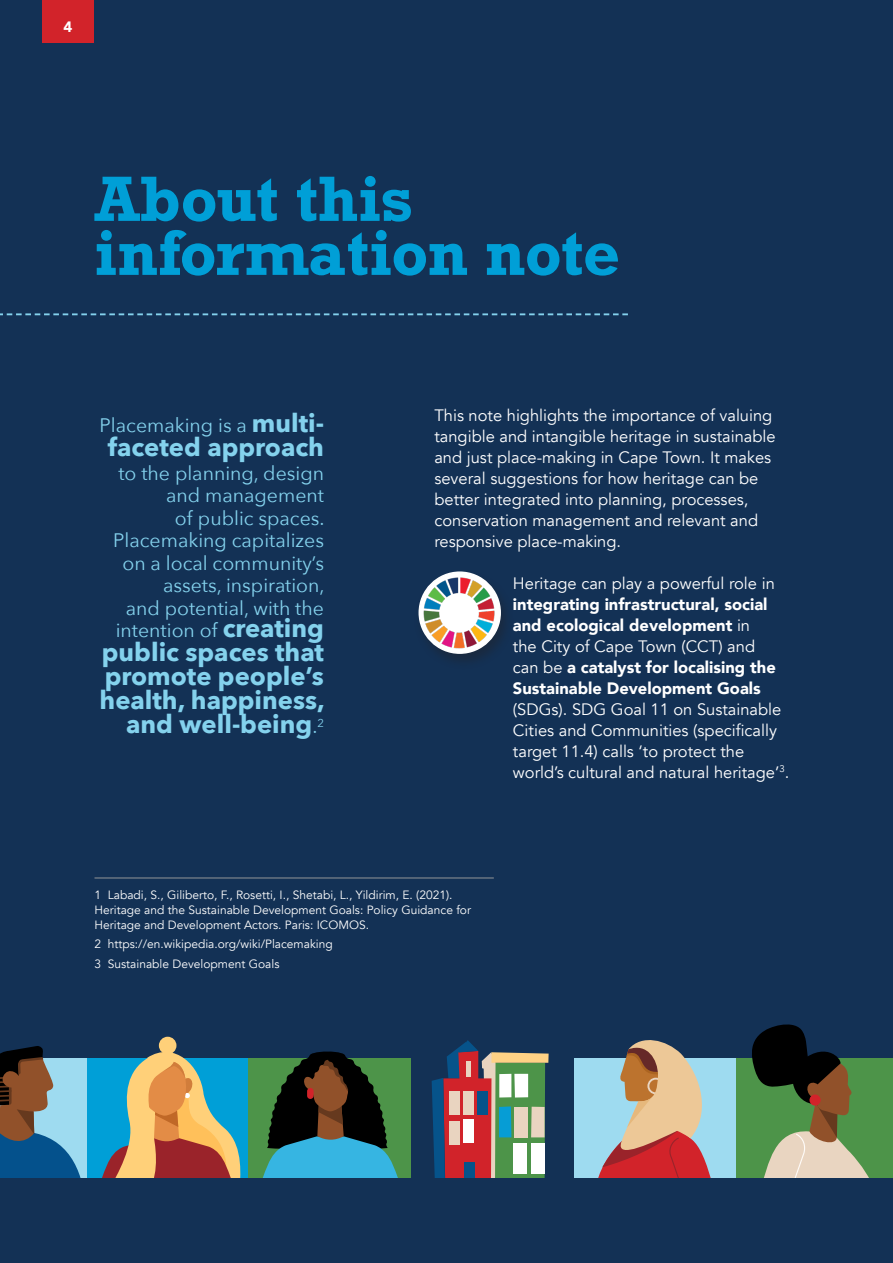
<style>
.page{position:relative;width:893px;height:1263px;background:#133155}
.page>*{position:absolute;margin:0;border:0;box-sizing:border-box;transform-origin:0 0}
.Larger_heading{font:700 60px/54px "Rockwell";letter-spacing:-.005em;color:#009fd7}
.Subheading{font:700 25.5px/24px "Avenir Next";color:#84d2ed;text-align:right}
.Subheading-2{font:19.5px/22.5px "Avenir Next";color:#84d2ed;text-align:right}
.Body_text{font:16.5px/21px "Avenir";color:#fff}
.Intro_para{font:16.5px/21px "Avenir";color:#fff}
.Body_text-2{font:900 15px "Avenir";color:#fff}
.Diagram_text{font:12px/15px "Avenir";color:#fff}
.s1{font-weight:700;font-size:25.5px}
.s2{font-weight:400;font-size:19.5px}
.s3{font-weight:900}
</style>
<div class="page">
<div style="left:43px;top:0;width:51px;height:43px;background:#d2232a"></div>
<hr style="left:94px;top:878px;width:400px;height:1px;background:#939598">
<div style="left:0;top:1058px;width:87px;height:120px;background:#9edbf0"></div>
<div style="left:87px;top:1058px;width:163px;height:120px;background:#009fd7"></div>
<div style="left:248px;top:1058px;width:163px;height:120px;background:#4d9449"></div>
<div style="left:574px;top:1058px;width:162px;height:120px;background:#9edbf0"></div>
<div style="left:736px;top:1058px;width:157px;height:120px;background:#4d9449"></div>
<div style="left:159px;top:1037px;width:17px;height:17px;background:#ffd079;border-radius:50%"></div>
<svg style="left:102px;top:1040px;width:139px;height:138px"></svg>
<svg style="left:262px;top:1051px;width:136px;height:127px"></svg>
<div style="left:307px;top:1088px;width:7px;height:11px;background:#d2232a;border-radius:3px"></div>
<svg style="left:0;top:1046px;width:81px;height:132px"></svg>
<svg style="left:752px;top:1024px;width:117px;height:154px"></svg>
<svg style="left:598px;top:1040px;width:113px;height:138px"></svg>
<svg style="left:432px;top:1040px;width:117px;height:138px;background:#877a76"></svg>
<svg style="left:0;top:313px;width:628px;height:2px"></svg>
<div style="left:414px;top:570px;width:100px;height:100px;background:#231f20;opacity:.4"></div>
<div style="left:419px;top:572px;width:81px;height:81px;background:#fff;border-radius:50%"></div>
<div style="left:419px;top:571px;width:82px;height:83px;border:1px solid #fff;border-radius:50%"></div>
<img style="left:423px;top:576px;width:73px;height:73px">
<p class="Body_text-2" style="left:64px;top:14px;width:10px">4</p>
<p class="Larger_heading" style="left:94px;top:171px;width:527px">About this information note</p>
<p class="Subheading-2" style="left:100px;top:413px;width:226px">Placemaking is a <span class="s1">multi-</span></p>
<p class="Subheading" style="left:108px;top:435px;width:218px">faceted approach</p>
<p class="Subheading-2" style="left:113px;top:461px;width:213px">to the planning, design and management<br>of public spaces.<br>Placemaking capitalizes on a local community’s assets, inspiration,<br>and potential, with the intention of <span class="s1">creating</span></p>
<p class="Subheading" style="left:100px;top:640px;width:227px">public spaces that promote people’s health, happiness, and well-being<span class="s2">.</span><sup>2</sup></p>
<p class="Intro_para" style="left:434px;top:405px;width:343px">This note highlights the importance of valuing tangible and intangible heritage in sustainable and just place-making in Cape Town. It makes several suggestions for how heritage can be better integrated into planning, processes, conservation management and relevant and responsive place-making.</p>
<p class="Body_text" style="left:513px;top:573px;width:278px">Heritage can play a powerful role in <span class="s3">integrating infrastructural, social and ecological development</span> in<br>the City of Cape Town (CCT) and<br>can be <span class="s3">a catalyst for localising the Sustainable Development Goals </span>(SDGs). SDG Goal 11 on Sustainable Cities and Communities (specifically target 11.4) calls ‘to protect the world’s cultural and natural heritage’<sup>3</sup>.</p>
<p class="Diagram_text" style="left:94px;top:888px;width:378px">1 Labadi, S., Giliberto, F., Rosetti, I., Shetabi, L., Yildirim, E. (2021).<br>Heritage and the Sustainable Development Goals: Policy Guidance for<br>Heritage and Development Actors. Paris: ICOMOS.</p>
<p class="Diagram_text" style="left:94px;top:937px;width:240px">2 https://en.wikipedia.org/wiki/Placemaking</p>
<p class="Diagram_text" style="left:94px;top:956px;width:186px">3 Sustainable Development Goals</p>
</div>
